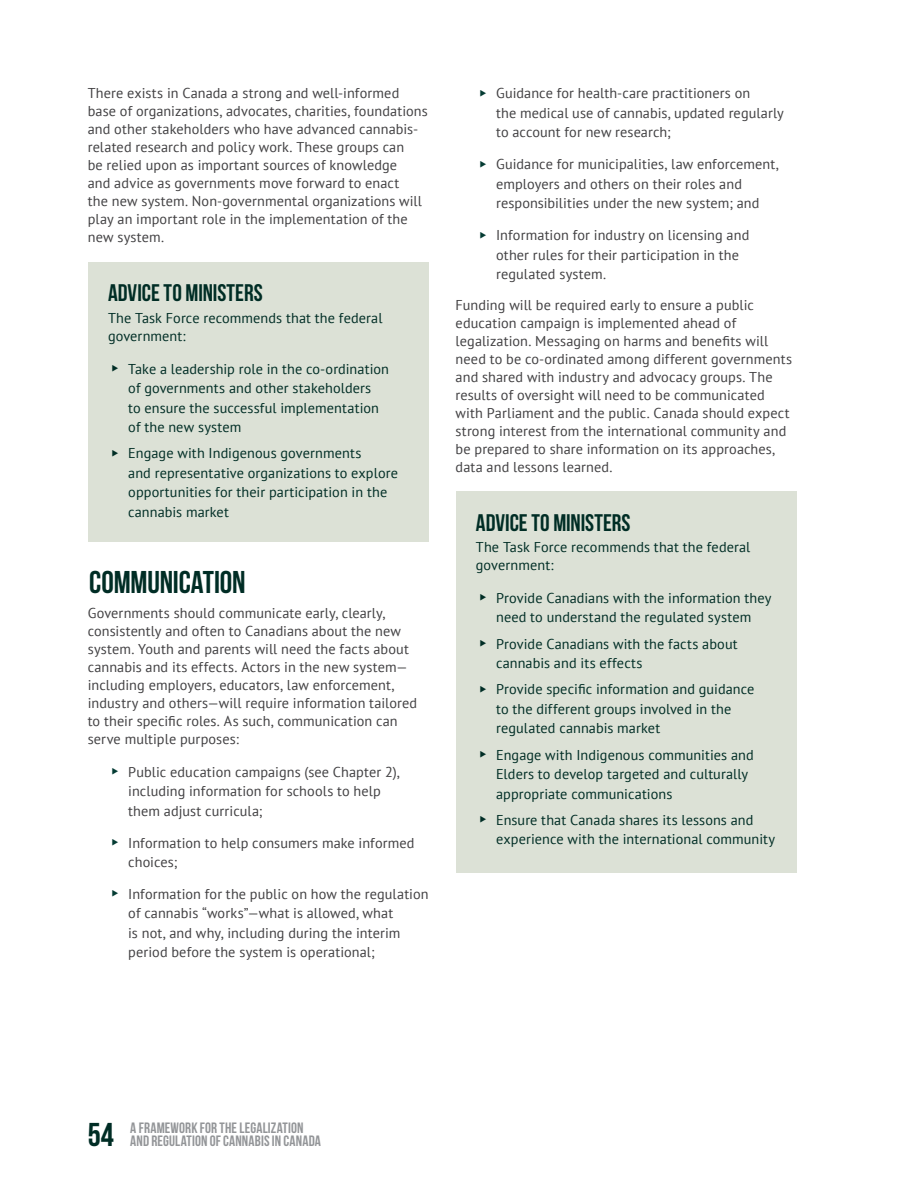
<style>
.page{position:relative;width:918px;height:1188px;background:#fff}
.page>*{position:absolute;margin:0;border:0;box-sizing:border-box;transform-origin:0 0}
.t1{font:700 31.5px "Bebas Neue";letter-spacing:-.005em;color:#002d25}
.Advice_Title{font:24px "Bebas Neue";color:#002d25}
.t2{font:700 15px/13.5px "Bebas Neue";letter-spacing:.01em;color:#939598}
.Body{font:14.25px/18px "PT Sans";letter-spacing:.01em;color:#414042}
.Advice_Body{font:14.25px/19.5px "PT Sans";letter-spacing:.005em;color:#002d25}
.s1{font-size:33px;color:#002d25}
</style>
<div class="page">
<div style="left:88px;top:262px;width:341px;height:280px;background:#dce1d6"></div>
<div style="left:456px;top:491px;width:340px;height:381px;background:#dce1d6"></div>
<p class="Body" style="left:88px;top:84px;width:341px">There exists in Canada a strong and well-informed base of organizations, advocates, charities, foundations and other stakeholders who have advanced cannabis&shy;related research and policy work. These groups can<br>be relied upon as important sources of knowledge<br>and advice as governments move forward to enact<br>the new system. Non-governmental organizations will play an important role in the implementation of the new system.</p>
<p class="Advice_Title" style="left:108px;top:280px;width:156px">ADVICE TO MINISTERS</p>
<p class="Advice_Body" style="left:108px;top:308px;width:276px;line-height:18px">The Task Force recommends that the federal government:</p>
<p class="Advice_Body" style="left:128px;top:359px;width:262px">Take a leadership role in the co-ordination of governments and other stakeholders<br>to ensure the successful implementation of the new system</p>
<p class="Advice_Body" style="left:128px;top:443px;width:271px">Engage with Indigenous governments<br>and representative organizations to explore opportunities for their participation in the cannabis market</p>
<h1 class="t1" style="left:89px;top:565px;width:158px">COMMUNICATION</h1>
<p class="Body" style="left:88px;top:603px;width:331px">Governments should communicate early, clearly, consistently and often to Canadians about the new system. Youth and parents will need the facts about cannabis and its effects. Actors in the new system— including employers, educators, law enforcement, industry and others—will require information tailored to their specific roles. As such, communication can serve multiple purposes:</p>
<p class="Body" style="left:128px;top:762px;width:273px;line-height:19.5px">Public education campaigns (see Chapter 2), including information for schools to help them adjust curricula;</p>
<p class="Body" style="left:128px;top:832px;width:288px;line-height:19.5px">Information to help consumers make informed choices;</p>
<p class="Body" style="left:128px;top:884px;width:302px;line-height:19.5px">Information for the public on how the regulation of cannabis “works”—what is allowed, what<br>is not, and why, including during the interim period before the system is operational;</p>
<p class="Body" style="left:496px;top:83px;width:289px;line-height:19.5px">Guidance for health-care practitioners on<br>the medical use of cannabis, updated regularly to account for new research;</p>
<p class="Body" style="left:496px;top:154px;width:284px;line-height:19.5px">Guidance for municipalities, law enforcement, employers and others on their roles and responsibilities under the new system; and</p>
<p class="Body" style="left:496px;top:225px;width:255px;line-height:19.5px">Information for industry on licensing and other rules for their participation in the regulated system.</p>
<p class="Body" style="left:456px;top:295px;width:338px">Funding will be required early to ensure a public education campaign is implemented ahead of legalization. Messaging on harms and benefits will need to be co-ordinated among different governments and shared with industry and advocacy groups. The results of oversight will need to be communicated with Parliament and the public. Canada should expect strong interest from the international community and be prepared to share information on its approaches, data and lessons learned.</p>
<p class="Advice_Title" style="left:476px;top:509px;width:156px">ADVICE TO MINISTERS</p>
<p class="Advice_Body" style="left:476px;top:538px;width:276px;line-height:18px">The Task Force recommends that the federal government:</p>
<p class="Advice_Body" style="left:496px;top:588px;width:277px">Provide Canadians with the information they need to understand the regulated system</p>
<p class="Advice_Body" style="left:496px;top:634px;width:243px">Provide Canadians with the facts about cannabis and its effects</p>
<p class="Advice_Body" style="left:496px;top:679px;width:260px">Provide specific information and guidance to the different groups involved in the regulated cannabis market</p>
<p class="Advice_Body" style="left:496px;top:745px;width:259px">Engage with Indigenous communities and<br>Elders to develop targeted and culturally appropriate communications</p>
<p class="Advice_Body" style="left:496px;top:810px;width:281px">Ensure that Canada shares its lessons and experience with the international community</p>
<p class="t2" style="left:88px;top:1121px;width:235px;text-indent:43px">A FRAMEWORK FOR THE LEGALIZATION<br><span class="s1">54</span> AND REGULATION OF CANNABIS IN CANADA</p>
</div>
